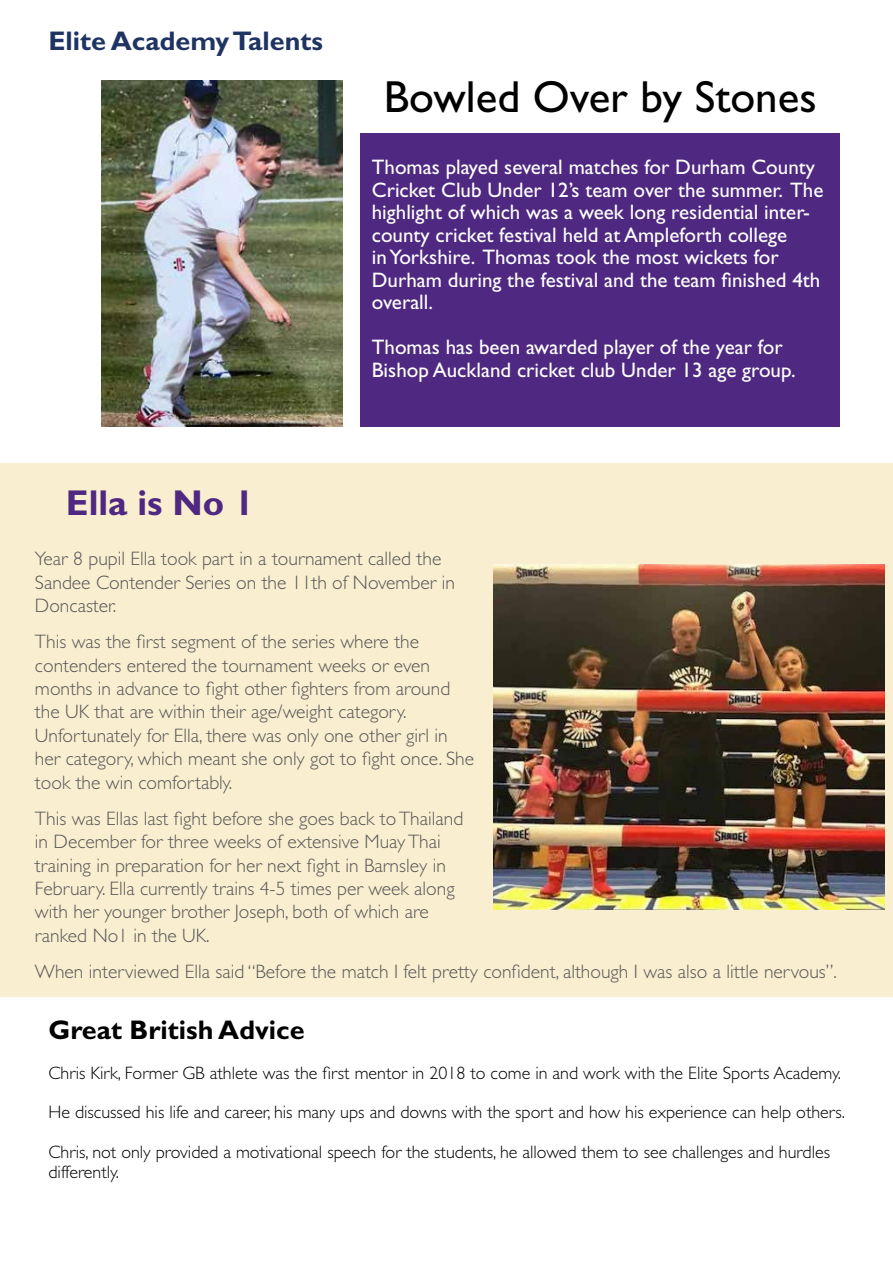
<style>
.page{position:relative;width:893px;height:1263px;background:#fff}
.page>*{position:absolute;margin:0;border:0;box-sizing:border-box;transform-origin:0 0}
.t1{font:45px "Gill Sans Std";color:#000}
.t2{font:700 36px "Gill Sans Std";color:#4f2881}
.t3{font:700 27px "Gill Sans Std";color:#1f3462}
.t4{font:700 27px "Gill Sans Std";color:#000}
.t5{font:21px/22.5px "Gill Sans Std";color:#fff}
.t6{font:300 19.5px/23.4px "Gill Sans Std";color:#575756}
.t7{font:300 18px/19.8px "Gill Sans Std";color:#000}
</style>
<div class="page">
<div style="left:0;top:463px;width:893px;height:534px;background:#faeed0"></div>
<img style="left:493px;top:564px;width:391px;height:345px">
<div style="left:360px;top:134px;width:480px;height:293px;background:#4f2881"></div>
<img style="left:102px;top:81px;width:240px;height:346px">
<h3 class="t3" style="left:48px;top:25px;width:276px">Elite Academy Talents</h3>
<h1 class="t1" style="left:384px;top:71px;width:434px">Bowled Over by Stones</h1>
<p class="t5" style="left:372px;top:156px;width:453px">Thomas played several matches for Durham County Cricket Club Under 12’s team over the summer. The highlight of which was a week long residential inter&shy;county cricket festival held at Ampleforth college<br>in Yorkshire. Thomas took the most wickets for Durham during the festival and the team finished 4th overall.</p>
<p class="t5" style="left:372px;top:336px;width:425px">Thomas has been awarded player of the year for<br>Bishop Auckland cricket club Under 13 age group.</p>
<h2 class="t2" style="left:66px;top:481px;width:190px">Ella is No 1</h2>
<p class="t6" style="left:35px;top:547px;width:422px">Year 8 pupil Ella took part in a tournament called the<br>Sandee Contender Series on the 11th of November in<br>Doncaster.</p>
<p class="t6" style="left:35px;top:630px;width:441px">This was the first segment of the series where the contenders entered the tournament weeks or even months in advance to fight other fighters from around the UK that are within their age/weight category.<br>Unfortunately for Ella, there was only one other girl in her category, which meant she only got to fight once. She took the win comfortably.</p>
<p class="t6" style="left:35px;top:807px;width:430px">This was Ellas last fight before she goes back to Thailand in December for three weeks of extensive Muay Thai training in preparation for her next fight in Barnsley in February. Ella currently trains 4-5 times per week along with her younger brother Joseph, both of which are ranked No1 in the UK.</p>
<p class="t6" style="left:35px;top:960px;width:803px">When interviewed Ella said “Before the match I felt pretty confident, although I was also a little nervous”.</p>
<h3 class="t4" style="left:48px;top:1014px;width:258px">Great British Advice</h3>
<p class="t7" style="left:48px;top:1063px;width:794px">Chris Kirk, Former GB athlete was the first mentor in 2018 to come in and work with the Elite Sports Academy.</p>
<p class="t7" style="left:48px;top:1102px;width:798px">He discussed his life and career, his many ups and downs with the sport and how his experience can help others.</p>
<p class="t7" style="left:48px;top:1142px;width:783px">Chris, not only provided a motivational speech for the students, he allowed them to see challenges and hurdles differently.</p>
</div>
